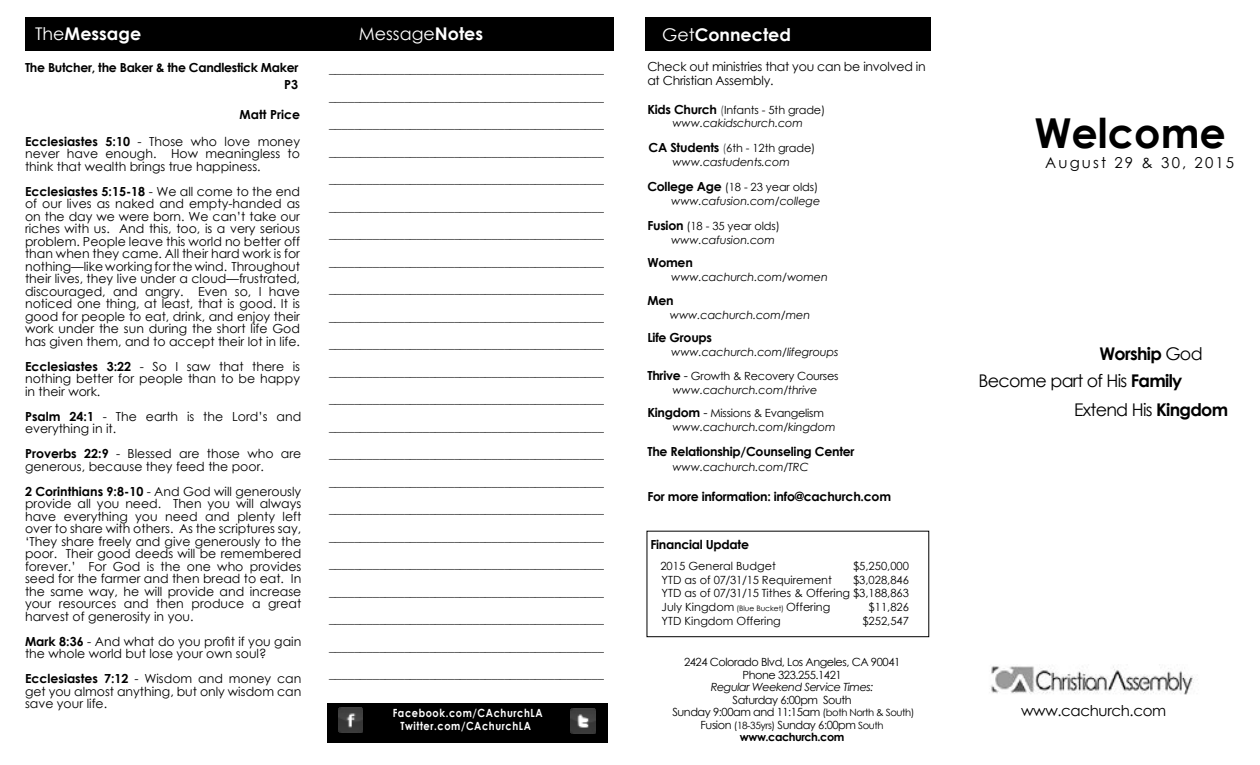
<style>
.page{position:relative;width:1260px;height:765px;background:#fff}
.page>*{position:absolute;margin:0;border:0;box-sizing:border-box;transform-origin:0 0}
.t1{font:700 41.25px "Century Gothic";color:#000}
.t2{font:17.5px/26.2px "Century Gothic";letter-spacing:-.04em;color:#000}
.t3{font:700 17.5px "Century Gothic";color:#fff}
.t4{font:17.5px "Century Gothic";color:#fff}
.t5{font:15px "Century Gothic";letter-spacing:.14em;color:#000}
.t6{font:15px "Century Gothic";letter-spacing:-.025em;color:#000}
.t7{font:12.5px/12.5px "Century Gothic";color:#000}
.t8{font:700 12.5px/17.5px "Century Gothic";letter-spacing:-.02em;color:#000;text-align:right}
.t9{font:12.5px/13.8px "Century Gothic";letter-spacing:-.02em;color:#000}
.t10{font:700 12.5px/26.2px "Century Gothic";color:#000;text-align:right}
.t11{font:italic 11.25px/13.8px "Century Gothic";letter-spacing:-.01em;color:#000;text-align:center}
.t12{font:11.25px/13.8px "Century Gothic";color:#000;text-align:justify}
.t13{font:11.25px/12.5px "Century Gothic";letter-spacing:-.04em;color:#000;text-align:center}
.t14{font:700 11.25px/13.5px "Century Gothic";letter-spacing:.06em;color:#fff;text-align:center;scale:.87 1}
.t15{font:italic 11.25px "Century Gothic";letter-spacing:-.04em;color:#000}
.s1{font-weight:400}
.s2{font-weight:700}
.s3{font-weight:700;font-style:normal;font-size:12.5px}
.s4{font-style:normal;color:#58595b}
.s5{font-style:normal}
.s6{font-style:normal;font-size:12.5px}
.s7{font-size:7.5px}
.s8{font-size:10px}
</style>
<div class="page">
<div style="left:25px;top:17px;width:589px;height:34px;background:#000"></div>
<div style="left:645px;top:17px;width:286px;height:34px;background:#000"></div>
<div style="left:647px;top:531px;width:282px;height:106px;border:1px solid #000"></div>
<div style="left:327px;top:703px;width:280px;height:39px;background:#000"></div>
<img style="left:571px;top:708px;width:25px;height:25px">
<img style="left:338px;top:708px;width:24px;height:24px">
<img style="left:991px;top:664px;width:203px;height:31px">
<h2 class="t3" style="left:35px;top:20px;width:108px"><span class="s1">The</span>Message</h2>
<p class="t8" style="left:25px;top:58px;width:275px">The Butcher, the Baker &amp; the Candlestick Maker<br>P3</p>
<p class="t10" style="left:25px;top:101px;width:277px">Matt Price<br>Ecclesiastes 5:10 <span class="s1">- Those who love money</span></p>
<p class="t7" style="left:25px;top:147px;width:277px">never have enough. How meaningless to think that wealth brings true happiness.</p>
<p class="t7" style="left:25px;top:185px;width:277px;text-align:justify"><span class="s2">Ecclesiastes 5:15-18</span> - We all come to the end of our lives as naked and empty-handed as on the day we were born. We can’t take our riches with us. And this, too, is a very serious problem. People leave this world no better off than when they came. All their hard work is for nothing—like working for the wind. Throughout their lives, they live under a cloud—frustrated, discouraged, and angry. Even so, I have noticed one thing, at least, that is good. It is good for people to eat, drink, and enjoy their work under the sun during the short life God has given them, and to accept their lot in life.</p>
<p class="t7" style="left:25px;top:360px;width:277px;text-align:justify"><span class="s2">Ecclesiastes 3:22</span> - So I saw that there is nothing better for people than to be happy in their work.</p>
<p class="t7" style="left:25px;top:410px;width:278px"><span class="s2">Psalm 24:1</span> - The earth is the Lord’s and everything in it.</p>
<p class="t7" style="left:25px;top:447px;width:278px"><span class="s2">Proverbs 22:9</span> - Blessed are those who are generous, because they feed the poor.</p>
<p class="t7" style="left:25px;top:485px;width:278px;text-align:justify"><span class="s2">2 Corinthians 9:8-10</span> - And God will generously provide all you need. Then you will always have everything you need and plenty left over to share with others. As the scriptures say, ‘They share freely and give generously to the poor. Their good deeds will be remembered forever.’ For God is the one who provides seed for the farmer and then bread to eat. In the same way, he will provide and increase your resources and then produce a great harvest of generosity in you.</p>
<p class="t7" style="left:25px;top:635px;width:278px"><span class="s2">Mark 8:36</span> - And what do you profit if you gain the whole world but lose your own soul?</p>
<p class="t7" style="left:25px;top:672px;width:278px;text-align:justify"><span class="s2">Ecclesiastes 7:12</span> - Wisdom and money can get you almost anything, but only wisdom can save your life.</p>
<h2 class="t4" style="left:359px;top:22px;width:126px">Message<span class="s2">Notes</span></h2>
<h2 class="t3" style="left:662px;top:21px;width:130px"><span class="s1">Get</span>Connected</h2>
<p class="t7" style="left:329px;top:62px;width:276px">____________________________________________</p>
<p class="t7" style="left:329px;top:90px;width:276px">____________________________________________</p>
<p class="t7" style="left:329px;top:117px;width:276px">____________________________________________</p>
<p class="t7" style="left:329px;top:145px;width:276px">____________________________________________</p>
<p class="t7" style="left:329px;top:172px;width:276px">____________________________________________</p>
<p class="t7" style="left:329px;top:200px;width:276px">____________________________________________</p>
<p class="t7" style="left:329px;top:227px;width:276px">____________________________________________</p>
<p class="t7" style="left:329px;top:255px;width:276px">____________________________________________</p>
<p class="t7" style="left:329px;top:282px;width:276px">____________________________________________</p>
<p class="t7" style="left:329px;top:310px;width:276px">____________________________________________</p>
<p class="t7" style="left:329px;top:337px;width:276px">____________________________________________</p>
<p class="t7" style="left:329px;top:365px;width:276px">____________________________________________</p>
<p class="t7" style="left:329px;top:392px;width:276px">____________________________________________</p>
<p class="t7" style="left:329px;top:420px;width:276px">____________________________________________</p>
<p class="t7" style="left:329px;top:440px;width:276px;line-height:27.5px">____________________________________________ ____________________________________________</p>
<p class="t7" style="left:329px;top:502px;width:276px">____________________________________________</p>
<p class="t7" style="left:329px;top:530px;width:276px">____________________________________________</p>
<p class="t7" style="left:329px;top:557px;width:276px">____________________________________________</p>
<p class="t7" style="left:329px;top:585px;width:276px">____________________________________________</p>
<p class="t7" style="left:329px;top:612px;width:276px">____________________________________________</p>
<p class="t7" style="left:329px;top:640px;width:276px">____________________________________________</p>
<p class="t7" style="left:329px;top:667px;width:276px">____________________________________________</p>
<p class="t14" style="left:393px;top:705px;width:174px">Facebook.com/CAchurchLA<br>Twitter.com/CAchurchLA</p>
<p class="t9" style="left:647px;top:60px;width:280px">Check out ministries that you can be involved in at Christian Assembly.</p>
<p class="t11" style="left:647px;top:103px;width:179px"><span class="s3">Kids Church</span> <span class="s4">(</span><span class="s5">Infants - 5th grade) </span>www.cakidschurch.com</p>
<p class="t11" style="left:649px;top:141px;width:168px"><span class="s3">CA Students</span> <span class="s4">(</span><span class="s5">6th - 12th grade) </span>www.castudents.com</p>
<p class="t11" style="left:647px;top:180px;width:175px;text-align:right"><span class="s3">College Age</span> <span class="s5">(18 - 23 year olds) </span>www.cafusion.com/college</p>
<p class="t11" style="left:671px;top:219px;width:110px;text-align:left;text-indent:-24px"><span class="s3">Fusion</span> <span class="s5">(18 - 35 year olds) </span>www.cafusion.com</p>
<p class="t8" style="left:647px;top:254px;width:47px">Women</p>
<p class="t11" style="left:671px;top:270px;width:158px">www.cachurch.com/women</p>
<p class="t8" style="left:647px;top:291px;width:28px">Men</p>
<p class="t11" style="left:670px;top:308px;width:142px">www.cachurch.com/men</p>
<p class="t8" style="left:647px;top:329px;width:66px">Life Groups</p>
<p class="t11" style="left:647px;top:340px;width:193px;line-height:23.8px;text-align:right">www.cachurch.com/lifegroups<br><span class="s3">Thrive</span> <span class="s6">-</span> <span class="s5">Growth &amp; Recovery Courses</span></p>
<p class="t11" style="left:647px;top:378px;width:178px;line-height:23.8px;text-align:left;text-indent:25px">www.cachurch.com/thrive<br><span class="s3">Kingdom</span> <span class="s6">-</span> <span class="s5">Missions &amp; Evangelism</span></p>
<p class="t11" style="left:672px;top:420px;width:165px">www.cachurch.com/kingdom</p>
<p class="t8" style="left:647px;top:442px;width:209px">The Relationship/Counseling Center</p>
<p class="t11" style="left:672px;top:460px;width:138px">www.cachurch.com/TRC</p>
<p class="t8" style="left:647px;top:487px;width:245px">For more information: info@cachurch.com</p>
<p class="t8" style="left:650px;top:535px;width:100px">Financial Update</p>
<p class="t12" style="left:660px;top:559px;width:117px">2015 General Budget</p>
<p class="t12" style="left:853px;top:559px;width:58px">$5,250,000</p>
<p class="t12" style="left:662px;top:573px;width:172px">YTD as of 07/31/15 Requirement</p>
<p class="t12" style="left:662px;top:573px;width:249px;text-indent:191px">$3,028,846<br>YTD as of 07/31/15 Tithes &amp; Offering $3,188,863<br>July Kingdom <span class="s7">(Blue Bucket)</span> Offering</p>
<p class="t12" style="left:869px;top:600px;width:42px">$11,826</p>
<p class="t12" style="left:662px;top:614px;width:121px">YTD Kingdom Offering</p>
<p class="t12" style="left:862px;top:614px;width:48px">$252,547</p>
<p class="t13" style="left:684px;top:656px;width:218px">2424 Colorado Blvd, Los Angeles, CA 90041<br>Phone 323.255.1421</p>
<p class="t15" style="left:711px;top:679px;width:164px">Regular Weekend Service Times:</p>
<p class="t13" style="left:672px;top:693px;width:244px">Saturday 6:00pm South<br>Sunday 9:00am and 11:15am <span class="s8">(both North &amp; South)<br></span>Fusion <span class="s8">(18-35yrs)</span> Sunday 6:00pm <span class="s8">South </span><span class="s2">www.cachurch.com</span></p>
<h1 class="t1" style="left:1034px;top:102px;width:193px">Welcome</h1>
<p class="t5" style="left:1045px;top:152px;width:190px">August 29 &amp; 30, 2015</p>
<h2 class="t2" style="left:979px;top:340px;width:226px;text-indent:121px"><span class="s2">Worship</span> God<br>Become part of His <span class="s2">Family</span></h2>
<h2 class="t2" style="left:1074px;top:396px;width:156px">Extend His <span class="s2">Kingdom</span></h2>
<p class="t6" style="left:1021px;top:700px;width:146px">www.cachurch.com</p>
</div>
